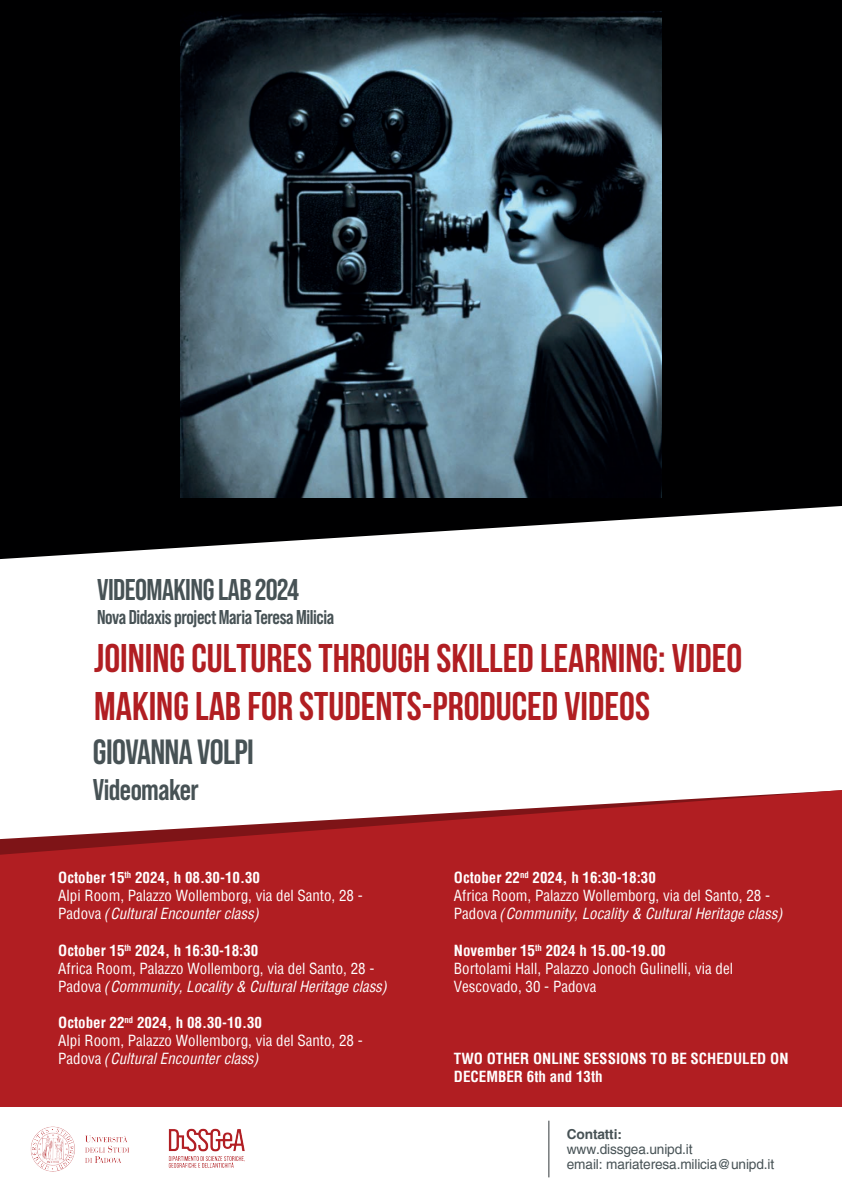
<style>
.page{position:relative;width:842px;height:1191px;background:#fff}
.page>*{position:absolute;margin:0;border:0;box-sizing:border-box;transform-origin:0 0}
.t1{font:700 40px/48px "Bebas Neue";color:#b11e22}
.t2{font:700 35px "Bebas Neue Pro";letter-spacing:-.02em;color:#475255}
.t3{font:700 30px "Bebas Neue Pro";letter-spacing:-.02em;color:#475255}
.t4{font:700 20px "Bebas Neue Pro";letter-spacing:-.02em;color:#475255}
.t5{font:condensed 15px/18px "Helvetica";color:#fff}
.t6{font:700 condensed 15px/18px "Helvetica";color:#fff}
.t7{font:13.7px/14.6px "Helvetica";letter-spacing:-.01em;color:#475255}
.t8{font:700 13.7px "Helvetica";letter-spacing:-.01em;color:#475255}
.s1{font-weight:700}
.s2{font-style:italic}
</style>
<div class="page">
<div style="left:0;top:0;width:842px;height:582px;background:#000001"></div>
<svg style="left:0;top:506px;width:842px;height:76px;fill:#fff"></svg>
<div style="left:0;top:975px;width:842px;height:143px;background:#b11e22"></div>
<svg style="left:0;top:790px;width:842px;height:185px;background:#b93b3f"></svg>
<div style="left:0;top:1107px;width:842px;height:83px;background:#fff"></div>
<hr style="left:549px;top:1120px;width:1px;height:57px;background:#30373a">
<img style="left:168px;top:1128px;width:77px;height:40px">
<img style="left:30px;top:1126px;width:99px;height:46px">
<img style="left:181px;top:12px;width:480px;height:485px">
<h3 class="t3" style="left:97px;top:572px;width:203px">VIDEOMAKING LAB 2024</h3>
<h3 class="t4" style="left:97px;top:605px;width:239px">Nova Didaxis project Maria Teresa Milicia</h3>
<h1 class="t1" style="left:94px;top:633px;width:649px">JOINING CULTURES THROUGH SKILLED LEARNING: VIDEO<br>MAKING LAB FOR STUDENTS-PRODUCED VIDEOS</h1>
<h2 class="t2" style="left:93px;top:731px;width:163px">GIOVANNA VOLPI</h2>
<h3 class="t3" style="left:93px;top:772px;width:107px">Videomaker</h3>
<p class="t5" style="left:58px;top:868px;width:306px"><span class="s1">October 15</span><sup>th</sup> <span class="s1">2024, h 08.30-10.30<br></span>Alpi Room, Palazzo Wollemborg, via del Santo, 28 -<br>Padova <span class="s2">(Cultural Encounter class)</span></p>
<p class="t5" style="left:58px;top:940px;width:330px"><span class="s1">October 15</span><sup>th</sup> <span class="s1">2024, h 16:30-18:30<br></span>Africa Room, Palazzo Wollemborg, via del Santo, 28 -<br>Padova <span class="s2">(Community, Locality &amp; Cultural Heritage class)</span></p>
<p class="t5" style="left:58px;top:1012px;width:306px"><span class="s1">October 22</span><sup>nd</sup> <span class="s1">2024, h 08.30-10.30<br></span>Alpi Room, Palazzo Wollemborg, via del Santo, 28 -<br>Padova <span class="s2">(Cultural Encounter class)</span></p>
<p class="t5" style="left:454px;top:868px;width:330px"><span class="s1">October 22</span><sup>nd</sup> <span class="s1">2024, h 16:30-18:30<br></span>Africa Room, Palazzo Wollemborg, via del Santo, 28 -<br>Padova <span class="s2">(Community, Locality &amp; Cultural Heritage class)</span></p>
<p class="t5" style="left:454px;top:940px;width:281px"><span class="s1">November 15</span><sup>th</sup> <span class="s1">2024 h 15.00-19.00<br></span>Bortolami Hall, Palazzo Jonoch Gulinelli, via del<br>Vescovado, 30 - Padova</p>
<p class="t6" style="left:454px;top:1048px;width:336px">TWO OTHER ONLINE SESSIONS TO BE SCHEDULED ON<br>DECEMBER 6th and 13th</p>
<p class="t8" style="left:567px;top:1126px;width:57px">Contatti:</p>
<p class="t7" style="left:567px;top:1142px;width:209px">www.dissgea.unipd.it<br>email: mariateresa.milicia@unipd.it</p>
</div>
